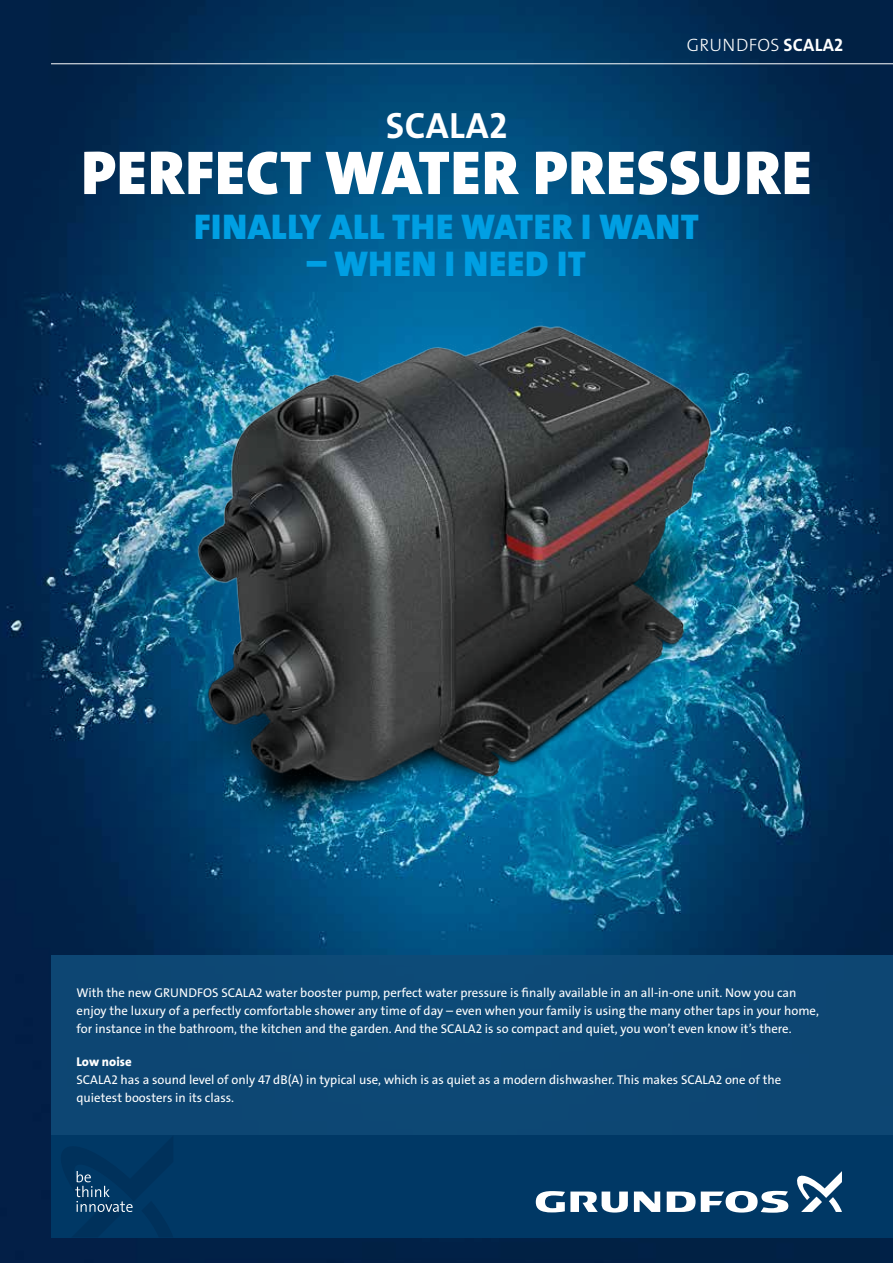
<style>
.page{position:relative;width:893px;height:1263px;background:#fff}
.page>*{position:absolute;margin:0;border:0;box-sizing:border-box;transform-origin:0 0}
.t1{font:62.4px "Grundfos The Sans V2 OT 9 BL";letter-spacing:.015em;color:#fff}
.t2{font:36.75px "Grundfos The Sans V2 OT 7 B";letter-spacing:.015em;color:#fff}
.t3{font:36px "Grundfos The Sans V2 OT 9 BL";letter-spacing:.015em;color:#009fe3}
.t4{font:18px "Grundfos The Sans V2 OT 3 L";letter-spacing:.015em;color:#fff}
.t5{font:12.75px/18px "Grundfos The Sans V2 OT 5 R";color:#fff}
.t6{font:12.75px "Grundfos The Sans V2 OT 8 XB";color:#fff}
.s1{font-family:"Grundfos The Sans V2 OT 7 B"}
</style>
<div class="page">
<img style="left:0;top:0;width:893px;height:1263px">
<div style="left:51px;top:955px;width:842px;height:180px;background:#0f4b78"></div>
<img style="left:145px;top:240px;width:628px;height:629px">
<hr style="left:51px;top:63px;width:842px;height:1px;background:#fff">
<div style="left:51px;top:1135px;width:842px;height:102px;background:#003865"></div>
<svg style="left:634px;top:1191px;width:26px;height:21px"></svg>
<svg style="left:536px;top:1191px;width:92px;height:21px"></svg>
<svg style="left:667px;top:1191px;width:121px;height:22px"></svg>
<svg style="left:797px;top:1171px;width:45px;height:41px"></svg>
<svg style="left:75px;top:1171px;width:58px;height:41px"></svg>
<h3 class="t4" style="left:687px;top:33px;width:158px">GRUNDFOS <span class="s1">SCALA2</span></h3>
<h2 class="t2" style="left:386px;top:102px;width:123px">SCALA2</h2>
<h1 class="t1" style="left:81px;top:133px;width:732px">PERFECT WATER PRESSURE</h1>
<h3 class="t3" style="left:194px;top:204px;width:506px">FINALLY ALL THE WATER I WANT</h3>
<h3 class="t3" style="left:307px;top:241px;width:280px">– WHEN I NEED IT</h3>
<p class="t5" style="left:77px;top:983px;width:744px">With the new GRUNDFOS SCALA2 water booster pump, perfect water pressure is finally available in an all-in-one unit. Now you can enjoy the luxury of a perfectly comfortable shower any time of day – even when your family is using the many other taps in your home, for instance in the bathroom, the kitchen and the garden. And the SCALA2 is so compact and quiet, you won’t even know it’s there.</p>
<p class="t6" style="left:77px;top:1053px;width:57px">Low noise</p>
<p class="t5" style="left:77px;top:1071px;width:706px">SCALA2 has a sound level of only 47 dB(A) in typical use, which is as quiet as a modern dishwasher. This makes SCALA2 one of the quietest boosters in its class.</p>
</div>
